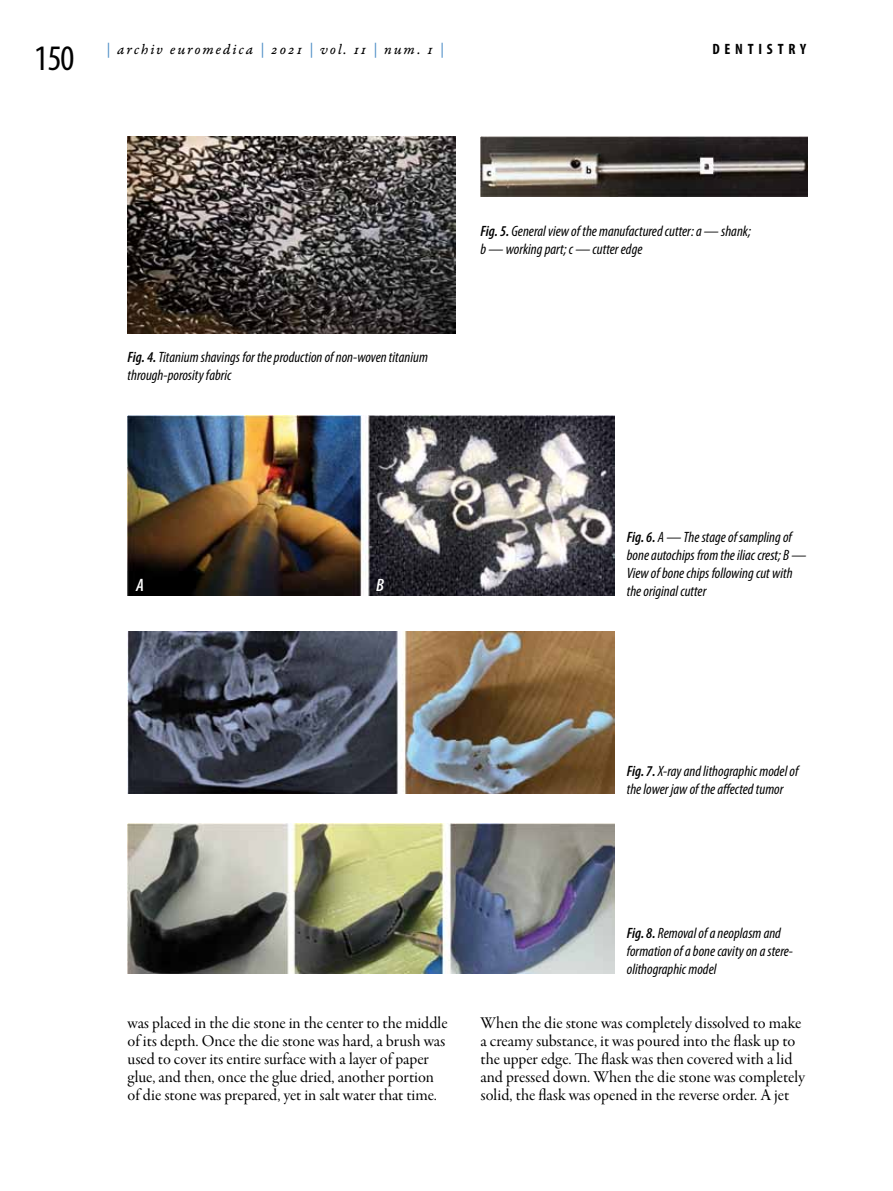
<style>
.page{position:relative;width:893px;height:1191px;background:#fff}
.page>*{position:absolute;margin:0;border:0;box-sizing:border-box;transform-origin:0 0}
.t1{font:condensed 36px "Myriad Pro";color:#000}
.t2{font:italic 600 condensed 18px "Myriad Pro";color:#fff}
.t3{font:16.5px/18px "Garamond Premr Pro Subh";color:#000}
.t4{font:italic condensed 15px/18px "Myriad Pro";color:#000}
.t5{font:15px "Garamond Premr Pro It Capt";letter-spacing:.125em;color:#000}
.t6{font:700 condensed 15px "Myriad Pro";color:#000}
.s1{color:#5693c9}
.s2{font-weight:600}
</style>
<div class="page">
<img style="left:128px;top:136px;width:327px;height:198px">
<img style="left:480px;top:136px;width:328px;height:60px">
<img style="left:128px;top:416px;width:486px;height:179px">
<img style="left:128px;top:632px;width:486px;height:162px">
<img style="left:128px;top:823px;width:486px;height:151px">
<h1 class="t1" style="left:34px;top:36px;width:42px">150</h1>
<p class="t5" style="left:106px;top:40px;width:339px"><span class="s1">|</span> archiv euromedica <span class="s1">|</span> 2021 <span class="s1">|</span> vol. 11 <span class="s1">|</span> num. 1 <span class="s1">|</span></p>
<p class="t6" style="left:712px;top:39px;width:95px">DE NTI STRY</p>
<p class="t4" style="left:128px;top:347px;width:302px"><span class="s2">Fig. 4.</span> Titanium shavings for the production of non-woven titanium through-porosity fabric</p>
<p class="t4" style="left:480px;top:221px;width:272px"><span class="s2">Fig. 5.</span> General view of the manufactured cutter: a — shank; b — working part; с — cutter edge</p>
<p class="t2" style="left:136px;top:576px;width:9px">A</p>
<p class="t2" style="left:376px;top:576px;width:9px">B</p>
<p class="t4" style="left:627px;top:527px;width:181px"><span class="s2">Fig. 6.</span> А — The stage of sampling of bone autochips from the iliac crest; В —<br>View of bone chips following cut with the original cutter</p>
<p class="t4" style="left:627px;top:761px;width:173px"><span class="s2">Fig. 7.</span> X-ray and lithographic model of the lower jaw of the affected tumor</p>
<p class="t4" style="left:627px;top:923px;width:168px"><span class="s2">Fig. 8.</span> Removal of a neoplasm and formation of a bone cavity on a stere&shy;olithographic model</p>
<p class="t3" style="left:128px;top:1014px;width:322px">was placed in the die stone in the center to the middle of its depth. Once the die stone was hard, a brush was used to cover its entire surface with a layer of paper glue, and then, once the glue dried, another portion of die stone was prepared, yet in salt water that time.</p>
<p class="t3" style="left:480px;top:1014px;width:326px">When the die stone was completely dissolved to make a creamy substance, it was poured into the flask up to the upper edge. The flask was then covered with a lid and pressed down. When the die stone was completely solid, the flask was opened in the reverse order. A jet</p>
</div>
